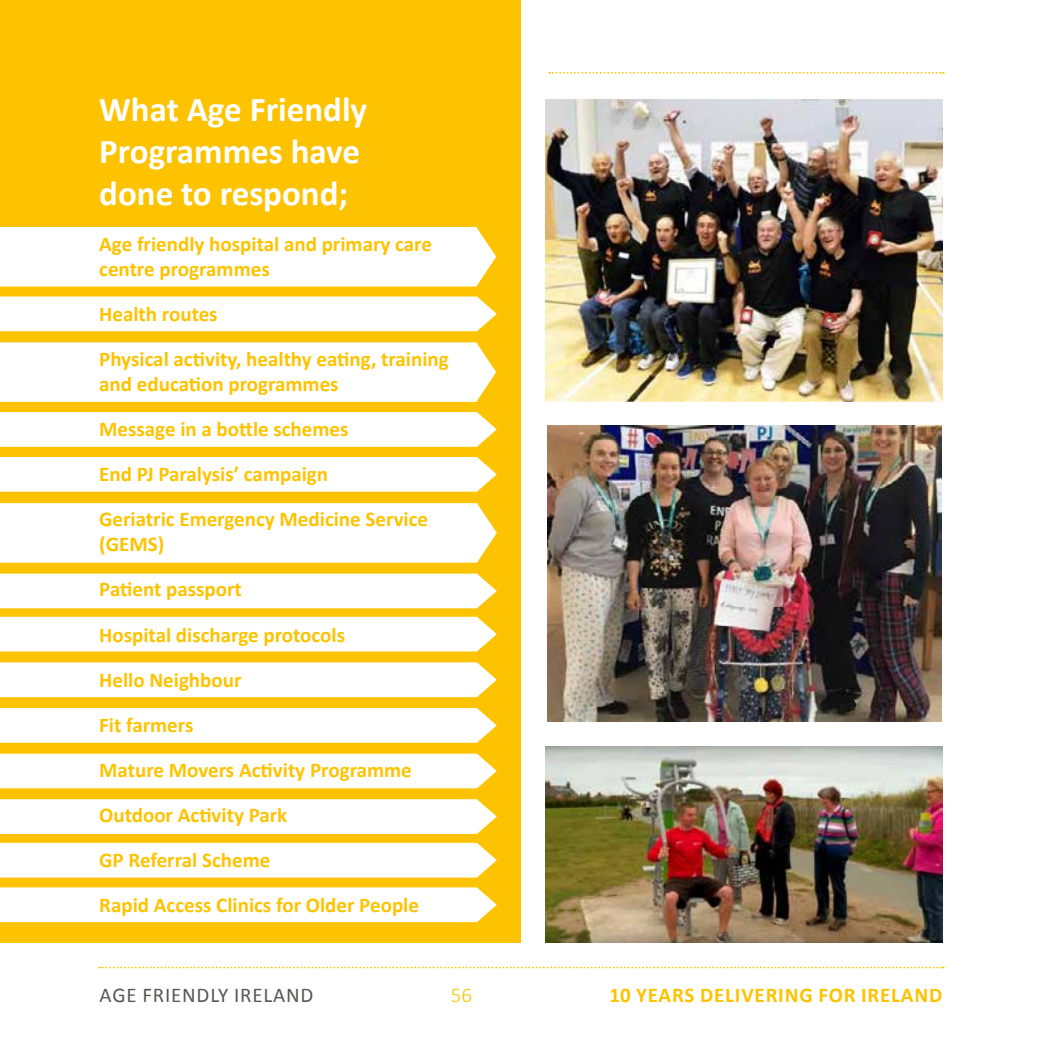
<style>
.page{position:relative;width:1042px;height:1042px;background:#fff}
.page>*{position:absolute;margin:0;border:0;box-sizing:border-box;transform-origin:0 0}
.t1{font:700 35px/42px "Calibri";color:#fff}
.t2{font:700 21px/45px "Calibri";color:#fdc300}
.t3{font:700 21px "Calibri";letter-spacing:.04em;color:#fdc300}
.t4{font:21px "Calibri";letter-spacing:.04em;color:#575756}
.t5{font:300 21px "Calibri";color:#fdc300}
</style>
<div class="page">
<svg style="left:99px;top:966px;width:845px;height:2px"></svg>
<div style="left:0;top:0;width:521px;height:943px;background:#fdc300"></div>
<div style="left:0;top:227px;width:496px;height:59px;background:#fff"></div>
<div style="left:0;top:342px;width:496px;height:60px;background:#fff"></div>
<div style="left:0;top:296px;width:497px;height:35px;background:#fff"></div>
<svg style="left:0;top:412px;width:497px;height:35px;background:#fefdf7"></svg>
<div style="left:0;top:457px;width:497px;height:35px;background:#fff"></div>
<div style="left:0;top:573px;width:497px;height:35px;background:#fff"></div>
<div style="left:0;top:617px;width:497px;height:34px;background:#fff"></div>
<div style="left:0;top:662px;width:497px;height:35px;background:#fff"></div>
<svg style="left:0;top:708px;width:497px;height:35px;background:#fefdf7"></svg>
<div style="left:0;top:753px;width:497px;height:35px;background:#fff"></div>
<svg style="left:0;top:799px;width:497px;height:35px;background:#fefdf7"></svg>
<div style="left:0;top:843px;width:497px;height:34px;background:#fff"></div>
<div style="left:0;top:887px;width:497px;height:35px;background:#fff"></div>
<div style="left:0;top:503px;width:497px;height:60px;background:#fff"></div>
<img style="left:546px;top:99px;width:397px;height:303px">
<img style="left:547px;top:426px;width:394px;height:295px">
<img style="left:545px;top:747px;width:397px;height:195px">
<svg style="left:549px;top:72px;width:395px;height:2px"></svg>
<hr style="left:1041px;top:72px;width:1px;height:103px;background:#820046">
<h1 class="t1" style="left:99px;top:88px;width:269px">What Age Friendly<br>Programmes have done to respond;</h1>
<p class="t2" style="left:99px;top:230px;width:334px;line-height:25.2px">Age friendly hospital and primary care centre programmes</p>
<p class="t2" style="left:99px;top:291px;width:351px">Health routes<br>Physical activity, healthy eating, training</p>
<p class="t2" style="left:99px;top:361px;width:330px">and education programmes<br>Message in a bottle schemes<br>End PJ Paralysis’ campaign<br>Geriatric Emergency Medicine Service</p>
<p class="t2" style="left:99px;top:521px;width:321px">(GEMS)<br>Patient passport<br>Hospital discharge protocols<br>Hello Neighbour<br>Fit farmers<br>Mature Movers Activity Programme<br>Outdoor Activity Park<br>GP Referral Scheme<br>Rapid Access Clinics for Older People</p>
<p class="t4" style="left:100px;top:981px;width:215px">AGE FRIENDLY IRELAND</p>
<p class="t5" style="left:451px;top:982px;width:23px">56</p>
<p class="t3" style="left:609px;top:980px;width:334px">10 YEARS DELIVERING FOR IRELAND</p>
</div>
